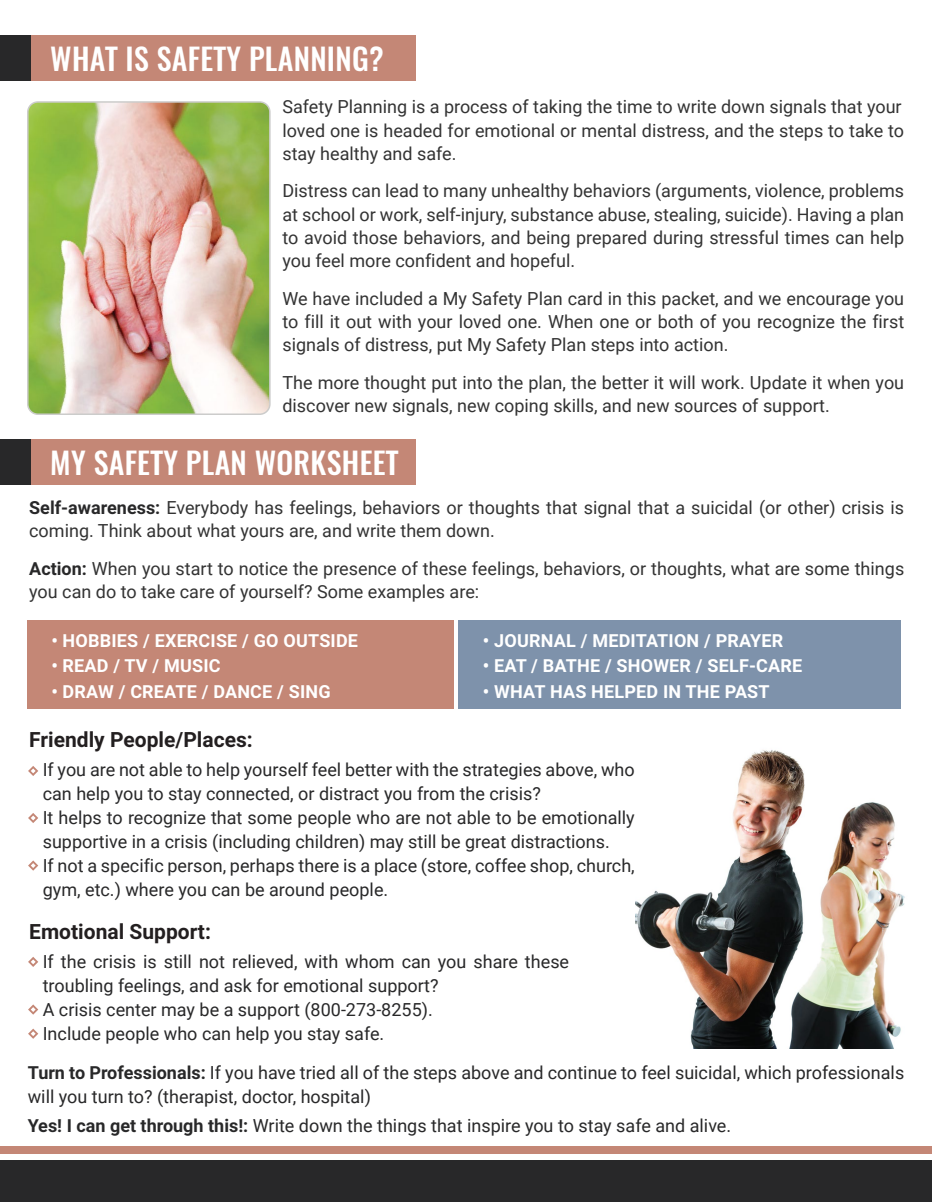
<style>
.page{position:relative;width:932px;height:1202px;background:#fff}
.page>*{position:absolute;margin:0;border:0;box-sizing:border-box;transform-origin:0 0}
.t1{font:500 30px "Oswald";letter-spacing:.01em;color:#fff}
.t2{font:700 21px "Roboto";color:#231f20}
.t3{font:18px/23.2px "Roboto";color:#333}
.t4{font:18px/24px "Roboto";color:#282829}
.t5{font:700 18px "Roboto";letter-spacing:.01em;color:#fff}
.s1{font-weight:700;color:#282829}
.s2{font-weight:700}
</style>
<div class="page">
<img style="left:635px;top:750px;width:270px;height:298px">
<div style="left:28px;top:620px;width:426px;height:89px;background:#c48776"></div>
<div style="left:458px;top:620px;width:443px;height:89px;background:#7e92ab"></div>
<div style="left:0;top:1161px;width:932px;height:41px;background:#282829"></div>
<div style="left:0;top:1146px;width:932px;height:8px;background:#c48776"></div>
<svg style="left:28px;top:766px;width:10px;height:10px"></svg>
<svg style="left:28px;top:813px;width:10px;height:10px"></svg>
<svg style="left:28px;top:860px;width:10px;height:10px"></svg>
<svg style="left:28px;top:957px;width:10px;height:10px"></svg>
<svg style="left:28px;top:1004px;width:10px;height:10px"></svg>
<svg style="left:28px;top:1028px;width:10px;height:10px"></svg>
<div style="left:0;top:35px;width:31px;height:46px;background:#282829"></div>
<div style="left:31px;top:35px;width:385px;height:46px;background:#c48776"></div>
<div style="left:0;top:439px;width:31px;height:46px;background:#282829"></div>
<div style="left:31px;top:439px;width:385px;height:46px;background:#c48776"></div>
<img style="left:30px;top:104px;width:240px;height:310px">
<div style="left:27px;top:101px;width:243px;height:314px;border:2px solid #cccccb;border-radius:10px"></div>
<h1 class="t1" style="left:50px;top:38px;width:335px">WHAT IS SAFETY PLANNING?</h1>
<p class="t3" style="left:282px;top:95px;width:623px">Safety Planning is a process of taking the time to write down signals that your loved one is headed for emotional or mental distress, and the steps to take to stay healthy and safe.</p>
<p class="t3" style="left:282px;top:179px;width:623px;text-align:justify">Distress can lead to many unhealthy behaviors (arguments, violence, problems at school or work, self-injury, substance abuse, stealing, suicide). Having a plan to avoid those behaviors, and being prepared during stressful times can help you feel more confident and hopeful.</p>
<p class="t3" style="left:282px;top:286px;width:623px;text-align:justify">We have included a My Safety Plan card in this packet, and we encourage you to fill it out with your loved one. When one or both of you recognize the first signals of distress, put My Safety Plan steps into action.</p>
<p class="t3" style="left:282px;top:370px;width:623px">The more thought put into the plan, the better it will work. Update it when you discover new signals, new coping skills, and new sources of support.</p>
<h1 class="t1" style="left:50px;top:441px;width:350px">MY SAFETY PLAN WORKSHEET</h1>
<p class="t3" style="left:29px;top:495px;width:876px"><span class="s1">Self-awareness:</span> Everybody has feelings, behaviors or thoughts that signal that a suicidal (or other) crisis is coming. Think about what yours are, and write them down.</p>
<p class="t3" style="left:29px;top:556px;width:876px"><span class="s1">Action:</span> When you start to notice the presence of these feelings, behaviors, or thoughts, what are some things you can do to take care of yourself? Some examples are:</p>
<p class="t5" style="left:51px;top:627px;width:308px">• HOBBIES / EXERCISE / GO OUTSIDE</p>
<p class="t5" style="left:51px;top:653px;width:171px">• READ / TV / MUSIC</p>
<p class="t5" style="left:51px;top:678px;width:281px">• DRAW / CREATE / DANCE / SING</p>
<p class="t2" style="left:29px;top:724px;width:225px">Friendly People/Places:</p>
<p class="t5" style="left:483px;top:627px;width:302px">• JOURNAL / MEDITATION / PRAYER</p>
<p class="t5" style="left:483px;top:653px;width:321px">• EAT / BATHE / SHOWER / SELF-CARE</p>
<p class="t5" style="left:483px;top:678px;width:288px">• WHAT HAS HELPED IN THE PAST</p>
<p class="t4" style="left:43px;top:757px;width:593px">If you are not able to help yourself feel better with the strategies above, who can help you to stay connected, or distract you from the crisis?<br>It helps to recognize that some people who are not able to be emotionally supportive in a crisis (including children) may still be great distractions.<br>If not a specific person, perhaps there is a place (store, coffee shop, church, gym, etc.) where you can be around people.</p>
<p class="t2" style="left:29px;top:917px;width:183px">Emotional Support:</p>
<p class="t4" style="left:43px;top:948px;width:528px">If the crisis is still not relieved, with whom can you share these troubling feelings, and ask for emotional support?<br>A crisis center may be a support (800-273-8255).<br>Include people who can help you stay safe.</p>
<p class="t4" style="left:28px;top:1059px;width:878px"><span class="s2">Turn to Professionals:</span> If you have tried all of the steps above and continue to feel suicidal, which professionals will you turn to? (therapist, doctor, hospital)</p>
<p class="t4" style="left:28px;top:1112px;width:705px"><span class="s2">Yes! I can get through this!:</span> Write down the things that inspire you to stay safe and alive.</p>
</div>
